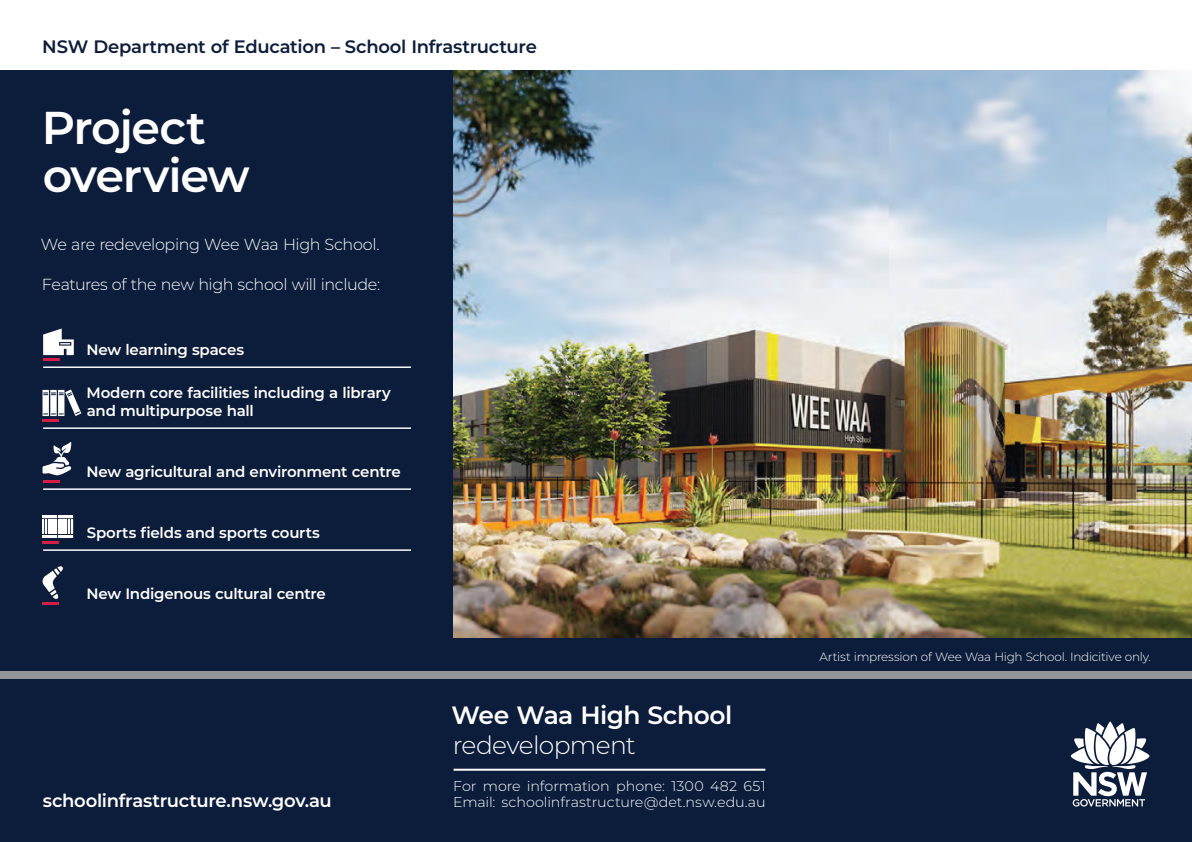
<style>
.page{position:relative;width:1192px;height:842px;background:#fff}
.page>*{position:absolute;margin:0;border:0;box-sizing:border-box;transform-origin:0 0}
.t1{font:600 46px/48px "Montserrat";letter-spacing:-.03em;color:#fff}
.t2{font:600 25px "Montserrat";letter-spacing:-.02em;color:#fff}
.t3{font:300 25px "Montserrat";letter-spacing:-.03em;color:#fff}
.t4{font:600 18px "Montserrat";letter-spacing:-.015em;color:#0c1c3b}
.t5{font:600 18px "Montserrat";letter-spacing:-.015em;color:#fff}
.t6{font:300 16px "Montserrat";letter-spacing:-.025em;color:#fff}
.t7{font:600 15px/18px "Montserrat";letter-spacing:-.015em;color:#fff}
.t8{font:300 14px/16px "Montserrat";color:#fff}
.t9{font:300 12px "Montserrat";letter-spacing:-.02em;color:#fff}
</style>
<div class="page">
<div style="left:0;top:71px;width:1192px;height:771px;background:#0c1c3b"></div>
<hr style="left:454px;top:769px;width:311px;height:2px;background:#fff">
<div style="left:0;top:672px;width:1192px;height:7px;background:#939598"></div>
<svg style="left:1071px;top:721px;width:78px;height:85px"></svg>
<img style="left:454px;top:71px;width:738px;height:566px">
<hr style="left:43px;top:366px;width:368px;height:2px;background:#fff">
<svg style="left:43px;top:328px;width:31px;height:27px"></svg>
<hr style="left:43px;top:358px;width:16px;height:3px;background:#d61d46">
<hr style="left:43px;top:427px;width:368px;height:2px;background:#fff">
<svg style="left:43px;top:389px;width:38px;height:27px"></svg>
<hr style="left:43px;top:419px;width:16px;height:3px;background:#d61d46">
<hr style="left:43px;top:488px;width:368px;height:2px;background:#fff">
<svg style="left:43px;top:442px;width:29px;height:40px"></svg>
<hr style="left:43px;top:549px;width:368px;height:2px;background:#fff">
<svg style="left:43px;top:515px;width:30px;height:28px"></svg>
<svg style="left:42px;top:566px;width:21px;height:38px"></svg>
<p class="t4" style="left:42px;top:34px;width:496px">NSW Department of Education – School Infrastructure</p>
<h1 class="t1" style="left:42px;top:101px;width:209px">Project overview</h1>
<p class="t6" style="left:41px;top:233px;width:340px">We are redeveloping Wee Waa High School.</p>
<p class="t6" style="left:42px;top:273px;width:340px">Features of the new high school will include:</p>
<p class="t7" style="left:86px;top:340px;width:159px">New learning spaces</p>
<p class="t7" style="left:86px;top:383px;width:306px">Modern core facilities including a library and multipurpose hall</p>
<p class="t7" style="left:86px;top:462px;width:316px">New agricultural and environment centre</p>
<p class="t7" style="left:87px;top:523px;width:235px">Sports fields and sports courts</p>
<p class="t7" style="left:86px;top:584px;width:241px">New Indigenous cultural centre</p>
<p class="t5" style="left:43px;top:787px;width:291px">schoolinfrastructure.nsw.gov.au</p>
<h2 class="t2" style="left:451px;top:697px;width:283px">Wee Waa High School</h2>
<h2 class="t3" style="left:453px;top:728px;width:184px">redevelopment</h2>
<p class="t8" style="left:453px;top:777px;width:314px">For more information phone: 1300 482 651<br>Email: schoolinfrastructure@det.nsw.edu.au</p>
<p class="t9" style="left:820px;top:648px;width:333px">Artist impression of Wee Waa High School. Indicitive only.</p>
</div>
